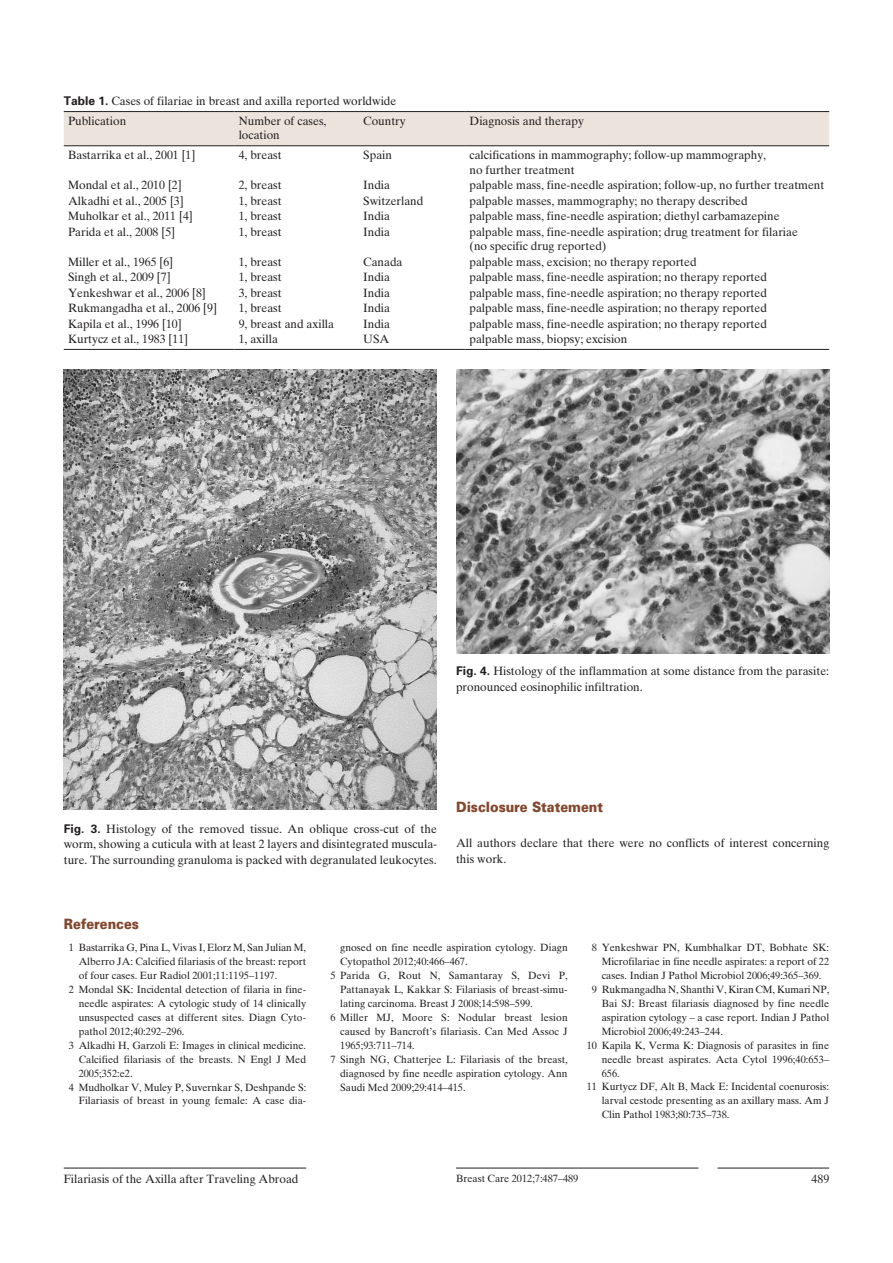
<style>
.page{position:relative;width:893px;height:1263px;background:#fff}
.page>*{position:absolute;margin:0;border:0;box-sizing:border-box;transform-origin:0 0}
.t1{font:900 14.25px "Univers";color:#82472c;scale:.9 1}
.t2{font:12px/15.9px "Times Ten";color:#231f20}
.t3{font:10.5px "Times Ten";color:#231f20}
.s1{font-family:"Univers";font-weight:700}
</style>
<div class="page">
<hr style="left:456px;top:1168px;width:242px;height:1px;background:#231f20">
<hr style="left:64px;top:1168px;width:242px;height:1px;background:#231f20">
<hr style="left:718px;top:1168px;width:111px;height:1px;background:#231f20">
<img style="left:64px;top:370px;width:373px;height:439px">
<img style="left:456px;top:370px;width:373px;height:283px">
<div style="left:64px;top:112px;width:765px;height:33px;background:#ece4dc"></div>
<hr style="left:64px;top:349px;width:170px;height:1px;background:#231f20">
<hr style="left:234px;top:349px;width:125px;height:1px;background:#231f20">
<hr style="left:359px;top:349px;width:106px;height:1px;background:#231f20">
<hr style="left:465px;top:349px;width:364px;height:1px;background:#231f20">
<hr style="left:64px;top:111px;width:170px;height:1px;background:#231f20">
<hr style="left:234px;top:111px;width:125px;height:1px;background:#231f20">
<hr style="left:359px;top:111px;width:106px;height:1px;background:#231f20">
<hr style="left:465px;top:111px;width:364px;height:1px;background:#231f20">
<hr style="left:64px;top:145px;width:170px;height:1px;background:#231f20">
<hr style="left:234px;top:145px;width:125px;height:1px;background:#231f20">
<hr style="left:359px;top:145px;width:106px;height:1px;background:#231f20">
<hr style="left:465px;top:145px;width:364px;height:1px;background:#231f20">
<p class="t2" style="left:68px;top:91px;width:330px;line-height:19.8px;text-indent:-4px"><span class="s1">Table 1.</span> Cases of filariae in breast and axilla reported worldwide<br>Publication</p>
<p class="t2" style="left:239px;top:114px;width:89px;line-height:14.4px">Number of cases, location</p>
<p class="t2" style="left:363px;top:113px;width:44px">Country</p>
<p class="t2" style="left:470px;top:113px;width:116px">Diagnosis and therapy</p>
<p class="t2" style="left:68px;top:147px;width:129px">Bastarrika et al., 2001 [1]</p>
<p class="t2" style="left:239px;top:147px;width:45px">4, breast</p>
<p class="t2" style="left:363px;top:147px;width:30px">Spain</p>
<p class="t2" style="left:470px;top:148px;width:298px;line-height:14.4px">calcifications in mammography; follow-up mammography, no further treatment</p>
<p class="t2" style="left:68px;top:177px;width:115px">Mondal et al., 2010 [2]</p>
<p class="t2" style="left:239px;top:177px;width:45px">2, breast</p>
<p class="t2" style="left:363px;top:177px;width:28px">India</p>
<p class="t2" style="left:470px;top:177px;width:356px">palpable mass, fine-needle aspiration; follow-up, no further treatment</p>
<p class="t2" style="left:68px;top:192px;width:117px">Alkadhi et al., 2005 [3]</p>
<p class="t2" style="left:239px;top:192px;width:45px">1, breast</p>
<p class="t2" style="left:363px;top:192px;width:62px">Switzerland</p>
<p class="t2" style="left:470px;top:192px;width:280px">palpable masses, mammography; no therapy described</p>
<p class="t2" style="left:68px;top:208px;width:126px">Muholkar et al., 2011 [4]</p>
<p class="t2" style="left:239px;top:208px;width:45px">1, breast</p>
<p class="t2" style="left:363px;top:208px;width:28px">India</p>
<p class="t2" style="left:470px;top:208px;width:312px">palpable mass, fine-needle aspiration; diethyl carbamazepine</p>
<p class="t2" style="left:68px;top:223px;width:109px">Parida et al., 2008 [5]</p>
<p class="t2" style="left:239px;top:223px;width:45px">1, breast</p>
<p class="t2" style="left:363px;top:223px;width:28px">India</p>
<p class="t2" style="left:470px;top:224px;width:330px;line-height:14.4px">palpable mass, fine-needle aspiration; drug treatment for filariae (no specific drug reported)</p>
<p class="t2" style="left:68px;top:253px;width:107px">Miller et al., 1965 [6]</p>
<p class="t2" style="left:239px;top:253px;width:45px">1, breast</p>
<p class="t2" style="left:363px;top:253px;width:41px">Canada</p>
<p class="t2" style="left:470px;top:253px;width:229px">palpable mass, excision; no therapy reported</p>
<p class="t2" style="left:68px;top:269px;width:104px">Singh et al., 2009 [7]</p>
<p class="t2" style="left:239px;top:269px;width:45px">1, breast</p>
<p class="t2" style="left:363px;top:269px;width:28px">India</p>
<p class="t2" style="left:470px;top:269px;width:299px">palpable mass, fine-needle aspiration; no therapy reported</p>
<p class="t2" style="left:68px;top:284px;width:139px">Yenkeshwar et al., 2006 [8]</p>
<p class="t2" style="left:239px;top:284px;width:45px">3, breast</p>
<p class="t2" style="left:363px;top:284px;width:28px">India</p>
<p class="t2" style="left:470px;top:284px;width:299px">palpable mass, fine-needle aspiration; no therapy reported</p>
<p class="t2" style="left:68px;top:300px;width:150px">Rukmangadha et al., 2006 [9]</p>
<p class="t2" style="left:239px;top:300px;width:45px">1, breast</p>
<p class="t2" style="left:363px;top:300px;width:28px">India</p>
<p class="t2" style="left:470px;top:300px;width:299px">palpable mass, fine-needle aspiration; no therapy reported</p>
<p class="t2" style="left:68px;top:315px;width:115px">Kapila et al., 1996 [10]</p>
<p class="t2" style="left:239px;top:315px;width:97px">9, breast and axilla</p>
<p class="t2" style="left:363px;top:315px;width:28px">India</p>
<p class="t2" style="left:470px;top:315px;width:299px">palpable mass, fine-needle aspiration; no therapy reported</p>
<p class="t2" style="left:68px;top:331px;width:122px">Kurtycz et al., 1983 [11]</p>
<p class="t2" style="left:239px;top:331px;width:41px">1, axilla</p>
<p class="t2" style="left:363px;top:331px;width:28px">USA</p>
<p class="t2" style="left:470px;top:331px;width:159px">palpable mass, biopsy; excision</p>
<p class="t2" style="left:456px;top:663px;width:375px"><span class="s1">Fig. 4.</span> Histology of the inflammation at some distance from the parasite: pronounced eosinophilic infiltration.</p>
<p class="t2" style="left:64px;top:820px;width:375px;text-align:justify"><span class="s1">Fig. 3.</span> Histology of the removed tissue. An oblique cross-cut of the worm, showing a cuticula with at least 2 layers and disintegrated muscula&shy;ture. The surrounding granuloma is packed with degranulated leukocytes.</p>
<p class="t1" style="left:456px;top:798px;width:165px">Disclosure Statement</p>
<p class="t2" style="left:456px;top:835px;width:375px">All authors declare that there were no conflicts of interest concerning this work.</p>
<p class="t1" style="left:64px;top:915px;width:85px">References</p>
<p class="t3" style="left:69px;top:941px;width:238px">1 Bastarrika G, Pina L, Vivas I, Elorz M, San Julian M,</p>
<p class="t3" style="left:79px;top:955px;width:229px">Alberro JA: Calcified filariasis of the breast: report</p>
<p class="t3" style="left:79px;top:969px;width:200px">of four cases. Eur Radiol 2001;11:1195–1197.</p>
<p class="t3" style="left:69px;top:983px;width:239px">2 Mondal SK: Incidental detection of filaria in fine-</p>
<p class="t3" style="left:79px;top:997px;width:229px">needle aspirates: A cytologic study of 14 clinically</p>
<p class="t3" style="left:79px;top:1011px;width:228px">unsuspected cases at different sites. Diagn Cyto-</p>
<p class="t3" style="left:79px;top:1025px;width:107px">pathol 2012;40:292–296.</p>
<p class="t3" style="left:69px;top:1039px;width:239px">3 Alkadhi H, Garzoli E: Images in clinical medicine.</p>
<p class="t3" style="left:79px;top:1053px;width:229px">Calcified filariasis of the breasts. N Engl J Med</p>
<p class="t3" style="left:79px;top:1067px;width:56px">2005;352:e2.</p>
<p class="t3" style="left:69px;top:1081px;width:239px">4 Mudholkar V, Muley P, Suvernkar S, Deshpande S:</p>
<p class="t3" style="left:79px;top:1095px;width:229px">Filariasis of breast in young female: A case dia-</p>
<p class="t3" style="left:340px;top:941px;width:229px">gnosed on fine needle aspiration cytology. Diagn</p>
<p class="t3" style="left:340px;top:955px;width:129px">Cytopathol 2012;40:466–467.</p>
<p class="t3" style="left:330px;top:969px;width:239px">5 Parida G, Rout N, Samantaray S, Devi P,</p>
<p class="t3" style="left:340px;top:983px;width:229px">Pattanayak L, Kakkar S: Filariasis of breast-simu-</p>
<p class="t3" style="left:340px;top:997px;width:194px">lating carcinoma. Breast J 2008;14:598–599.</p>
<p class="t3" style="left:330px;top:1011px;width:239px">6 Miller MJ, Moore S: Nodular breast lesion</p>
<p class="t3" style="left:340px;top:1025px;width:229px">caused by Bancroft’s filariasis. Can Med Assoc J</p>
<p class="t3" style="left:340px;top:1039px;width:76px">1965;93:711–714.</p>
<p class="t3" style="left:330px;top:1053px;width:239px">7 Singh NG, Chatterjee L: Filariasis of the breast,</p>
<p class="t3" style="left:340px;top:1067px;width:229px">diagnosed by fine needle aspiration cytology. Ann</p>
<p class="t3" style="left:340px;top:1081px;width:127px">Saudi Med 2009;29:414–415.</p>
<p class="t3" style="left:592px;top:941px;width:239px">8 Yenkeshwar PN, Kumbhalkar DT, Bobhate SK:</p>
<p class="t3" style="left:602px;top:955px;width:229px">Microfilariae in fine needle aspirates: a report of 22</p>
<p class="t3" style="left:602px;top:969px;width:221px">cases. Indian J Pathol Microbiol 2006;49:365–369.</p>
<p class="t3" style="left:592px;top:983px;width:239px">9 Rukmangadha N, Shanthi V, Kiran CM, Kumari NP,</p>
<p class="t3" style="left:602px;top:997px;width:229px">Bai SJ: Breast filariasis diagnosed by fine needle</p>
<p class="t3" style="left:602px;top:1011px;width:229px">aspiration cytology – a case report. Indian J Pathol</p>
<p class="t3" style="left:602px;top:1025px;width:123px">Microbiol 2006;49:243–244.</p>
<p class="t3" style="left:587px;top:1039px;width:244px">10 Kapila K, Verma K: Diagnosis of parasites in fine</p>
<p class="t3" style="left:602px;top:1053px;width:229px">needle breast aspirates. Acta Cytol 1996;40:653–</p>
<p class="t3" style="left:602px;top:1067px;width:20px">656.</p>
<p class="t3" style="left:587px;top:1081px;width:244px">11 Kurtycz DF, Alt B, Mack E: Incidental coenurosis:</p>
<p class="t3" style="left:602px;top:1094px;width:229px">larval cestode presenting as an axillary mass. Am J</p>
<p class="t3" style="left:602px;top:1108px;width:129px">Clin Pathol 1983;80:735–738.</p>
<p class="t2" style="left:64px;top:1171px;width:236px">Filariasis of the Axilla after Traveling Abroad</p>
<p class="t3" style="left:456px;top:1172px;width:124px">Breast Care 2012;7:487–489</p>
<p class="t2" style="left:811px;top:1171px;width:19px">489</p>
</div>
